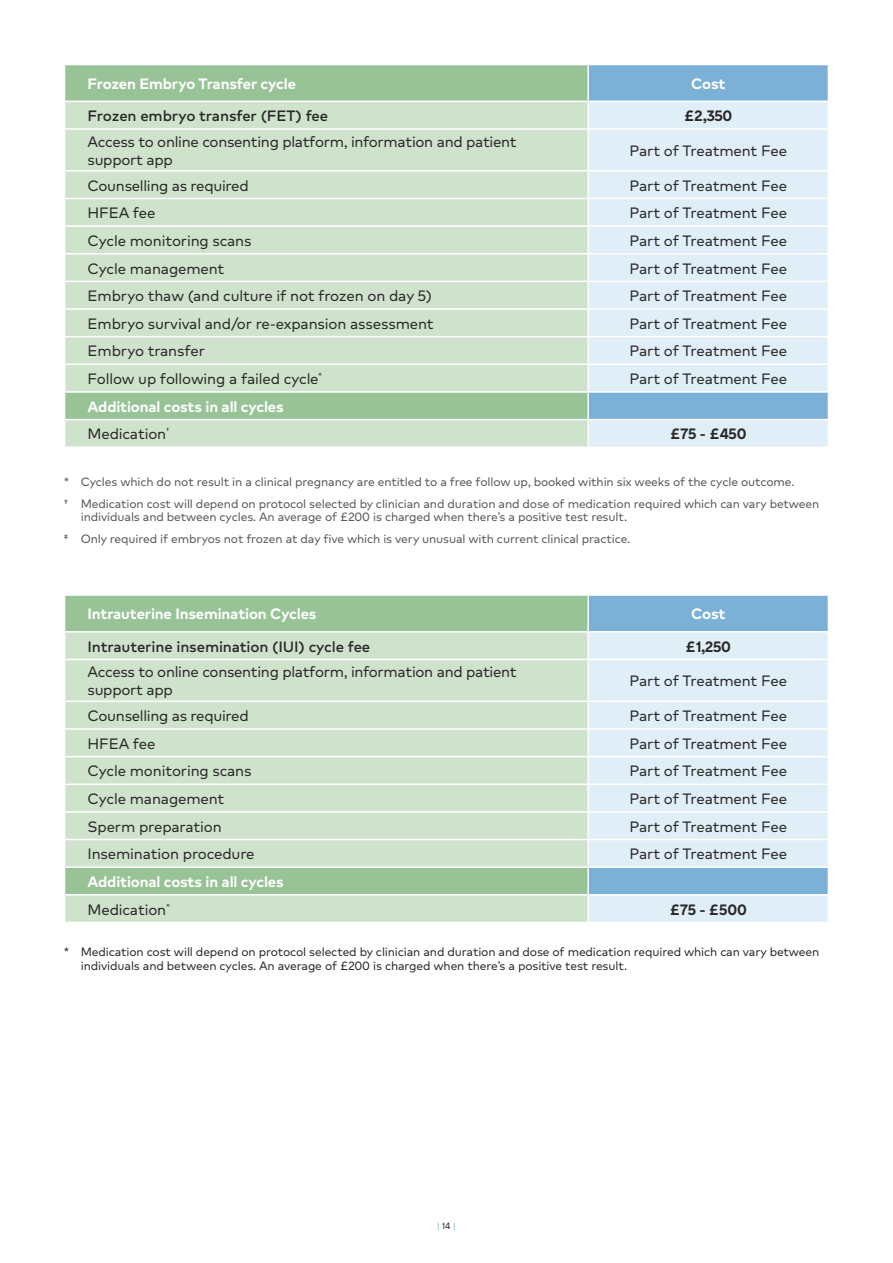
<style>
.page{position:relative;width:893px;height:1263px;background:#fff}
.page>*{position:absolute;margin:0;border:0;box-sizing:border-box;transform-origin:0 0}
.t1{font:15px/18px "Markfor HCA";letter-spacing:-.01em;color:#282827}
.t2{font:700 15px/27.6px "Markfor HCA";letter-spacing:-.01em;color:#fff}
.t3{font:500 15px "Markfor HCA";letter-spacing:-.01em;color:#282827}
.t4{font:700 15px "Markfor HCA";letter-spacing:-.01em;color:#282827}
.t5{font:12px/22px "Markfor HCA";letter-spacing:-.01em;color:#575756}
.t6{font:12px/14.4px "Markfor HCA";letter-spacing:-.01em;color:#282827}
.t7{font:500 9px "Markfor HCA";color:#84c7c4}
.s1{font-weight:400;color:#282827}
</style>
<div class="page">
<div style="left:65px;top:65px;width:522px;height:36px;background:#98c397"></div>
<div style="left:589px;top:65px;width:239px;height:36px;background:#7bb1d7"></div>
<svg style="left:65px;top:102px;width:522px;height:344px;background:#cbdfc8"></svg>
<svg style="left:589px;top:102px;width:239px;height:344px;background:#d8e9f4"></svg>
<hr style="left:64px;top:128px;width:524px;height:2px;background:#fff">
<hr style="left:588px;top:128px;width:241px;height:2px;background:#fff">
<hr style="left:64px;top:170px;width:524px;height:2px;background:#fff">
<hr style="left:588px;top:170px;width:241px;height:2px;background:#fff">
<hr style="left:64px;top:198px;width:524px;height:1px;background:#fff">
<hr style="left:588px;top:198px;width:241px;height:1px;background:#fff">
<hr style="left:64px;top:225px;width:524px;height:2px;background:#fff">
<hr style="left:588px;top:225px;width:241px;height:2px;background:#fff">
<hr style="left:64px;top:253px;width:524px;height:1px;background:#fff">
<hr style="left:588px;top:253px;width:241px;height:1px;background:#fff">
<hr style="left:64px;top:281px;width:524px;height:1px;background:#fff">
<hr style="left:588px;top:281px;width:241px;height:1px;background:#fff">
<hr style="left:64px;top:308px;width:524px;height:2px;background:#fff">
<hr style="left:588px;top:308px;width:241px;height:2px;background:#fff">
<hr style="left:64px;top:336px;width:524px;height:1px;background:#fff">
<hr style="left:588px;top:336px;width:241px;height:1px;background:#fff">
<hr style="left:64px;top:364px;width:524px;height:1px;background:#fff">
<hr style="left:588px;top:364px;width:241px;height:1px;background:#fff">
<hr style="left:64px;top:391px;width:524px;height:2px;background:#fff">
<hr style="left:588px;top:391px;width:241px;height:2px;background:#fff">
<hr style="left:64px;top:419px;width:524px;height:1px;background:#fff">
<hr style="left:588px;top:419px;width:241px;height:1px;background:#fff">
<div style="left:65px;top:596px;width:522px;height:35px;background:#98c397"></div>
<div style="left:589px;top:596px;width:239px;height:35px;background:#7bb1d7"></div>
<svg style="left:65px;top:632px;width:522px;height:290px;background:#cadfc8"></svg>
<svg style="left:589px;top:632px;width:239px;height:290px;background:#d6e8f4"></svg>
<hr style="left:64px;top:659px;width:524px;height:1px;background:#fff">
<hr style="left:588px;top:659px;width:241px;height:1px;background:#fff">
<hr style="left:64px;top:700px;width:524px;height:2px;background:#fff">
<hr style="left:588px;top:700px;width:241px;height:2px;background:#fff">
<hr style="left:64px;top:728px;width:524px;height:2px;background:#fff">
<hr style="left:588px;top:728px;width:241px;height:2px;background:#fff">
<hr style="left:64px;top:756px;width:524px;height:1px;background:#fff">
<hr style="left:588px;top:756px;width:241px;height:1px;background:#fff">
<hr style="left:64px;top:783px;width:524px;height:2px;background:#fff">
<hr style="left:588px;top:783px;width:241px;height:2px;background:#fff">
<hr style="left:64px;top:811px;width:524px;height:2px;background:#fff">
<hr style="left:588px;top:811px;width:241px;height:2px;background:#fff">
<hr style="left:64px;top:839px;width:524px;height:1px;background:#fff">
<hr style="left:588px;top:839px;width:241px;height:1px;background:#fff">
<hr style="left:64px;top:866px;width:524px;height:2px;background:#fff">
<hr style="left:588px;top:866px;width:241px;height:2px;background:#fff">
<hr style="left:64px;top:894px;width:524px;height:1px;background:#fff">
<hr style="left:588px;top:894px;width:241px;height:1px;background:#fff">
<p class="t2" style="left:88px;top:69px;width:210px">Frozen Embryo Transfer cycle</p>
<p class="t2" style="left:691px;top:69px;width:36px">Cost</p>
<p class="t3" style="left:88px;top:104px;width:242px">Frozen embryo transfer (FET) fee</p>
<p class="t4" style="left:684px;top:104px;width:50px">£2,350</p>
<p class="t1" style="left:88px;top:133px;width:431px">Access to online consenting platform, information and patient support app</p>
<p class="t1" style="left:630px;top:142px;width:159px">Part of Treatment Fee</p>
<p class="t1" style="left:88px;top:176px;width:163px">Counselling as required</p>
<p class="t1" style="left:630px;top:176px;width:159px">Part of Treatment Fee</p>
<p class="t1" style="left:88px;top:204px;width:69px">HFEA fee</p>
<p class="t1" style="left:630px;top:204px;width:159px">Part of Treatment Fee</p>
<p class="t1" style="left:88px;top:232px;width:166px">Cycle monitoring scans</p>
<p class="t1" style="left:630px;top:232px;width:159px">Part of Treatment Fee</p>
<p class="t1" style="left:88px;top:259px;width:138px">Cycle management</p>
<p class="t1" style="left:630px;top:259px;width:159px">Part of Treatment Fee</p>
<p class="t1" style="left:88px;top:287px;width:346px">Embryo thaw (and culture if not frozen on day 5)</p>
<p class="t1" style="left:630px;top:287px;width:159px">Part of Treatment Fee</p>
<p class="t1" style="left:88px;top:315px;width:348px">Embryo survival and/or re-expansion assessment</p>
<p class="t1" style="left:630px;top:315px;width:159px">Part of Treatment Fee</p>
<p class="t1" style="left:88px;top:342px;width:119px">Embryo transfer</p>
<p class="t1" style="left:630px;top:342px;width:159px">Part of Treatment Fee</p>
<p class="t1" style="left:88px;top:370px;width:236px">Follow up following a failed cycle<sup>*</sup></p>
<p class="t1" style="left:630px;top:370px;width:159px">Part of Treatment Fee</p>
<p class="t2" style="left:88px;top:392px;width:198px">Additional costs in all cycles<br><span class="s1">Medication</span><sup>†</sup></p>
<p class="t4" style="left:670px;top:422px;width:78px">£75 - £450</p>
<p class="t5" style="left:64px;top:470px;width:757px">* Cycles which do not result in a clinical pregnancy are entitled to a free follow up, booked within six weeks of the cycle outcome.<br>† Medication cost will depend on protocol selected by clinician and duration and dose of medication required which can vary between</p>
<p class="t5" style="left:64px;top:506px;width:568px;text-align:right">individuals and between cycles. An average of £200 is charged when there’s a positive test result.<br>‡ Only required if embryos not frozen at day five which is very unusual with current clinical practice.</p>
<p class="t2" style="left:88px;top:599px;width:230px">Intrauterine Insemination Cycles</p>
<p class="t2" style="left:691px;top:599px;width:36px">Cost</p>
<p class="t3" style="left:88px;top:635px;width:284px">Intrauterine insemination (IUI) cycle fee</p>
<p class="t4" style="left:686px;top:635px;width:47px">£1,250</p>
<p class="t1" style="left:88px;top:663px;width:431px">Access to online consenting platform, information and patient support app</p>
<p class="t1" style="left:630px;top:672px;width:159px">Part of Treatment Fee</p>
<p class="t1" style="left:88px;top:707px;width:163px">Counselling as required</p>
<p class="t1" style="left:630px;top:707px;width:159px">Part of Treatment Fee</p>
<p class="t1" style="left:88px;top:734px;width:69px">HFEA fee</p>
<p class="t1" style="left:630px;top:734px;width:159px">Part of Treatment Fee</p>
<p class="t1" style="left:88px;top:762px;width:166px">Cycle monitoring scans</p>
<p class="t1" style="left:630px;top:762px;width:159px">Part of Treatment Fee</p>
<p class="t1" style="left:88px;top:790px;width:138px">Cycle management</p>
<p class="t1" style="left:630px;top:790px;width:159px">Part of Treatment Fee</p>
<p class="t1" style="left:88px;top:817px;width:136px">Sperm preparation</p>
<p class="t1" style="left:630px;top:817px;width:159px">Part of Treatment Fee</p>
<p class="t1" style="left:88px;top:845px;width:169px">Insemination procedure</p>
<p class="t1" style="left:630px;top:845px;width:159px">Part of Treatment Fee</p>
<p class="t2" style="left:88px;top:867px;width:198px">Additional costs in all cycles<br><span class="s1">Medication</span><sup>*</sup></p>
<p class="t4" style="left:670px;top:898px;width:79px">£75 - £500</p>
<p class="t6" style="left:81px;top:945px;width:740px;text-indent:-17px">* Medication cost will depend on protocol selected by clinician and duration and dose of medication required which can vary between individuals and between cycles. An average of £200 is charged when there’s a positive test result.</p>
<p class="t7" style="left:437px;top:1219px;width:21px">| <span class="s1">14</span> |</p>
</div>
